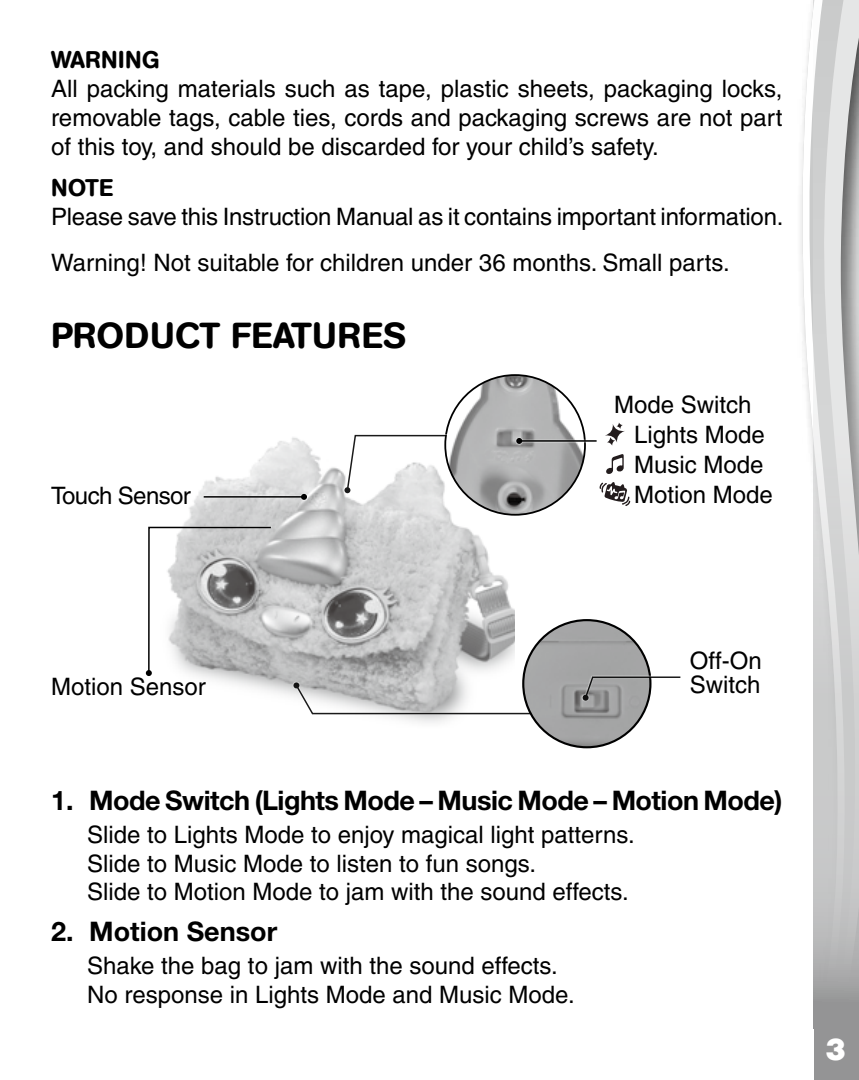
<style>
.page{position:relative;width:859px;height:1080px;background:#fff}
.page>*{position:absolute;margin:0;border:0;box-sizing:border-box;transform-origin:0 0}
.t1{font:500 36px "AG Book Rounded";letter-spacing:.02em;color:#000}
.t2{font:33px "Helvetica Black cyr Bold";color:#fff}
.t3{font:700 27px "Helvetica Neue 75";letter-spacing:-.02em;color:#000}
.t4{font:700 27px "Helvetica Neue 75";color:#000}
.t5{font:500 24px/28.8px "Helvetica";color:#000}
.t6{font:500 24px "AG Book Rounded";letter-spacing:.02em;color:#000}
.t7{font:500 24px "Helvetica";letter-spacing:-.025em;color:#000}
</style>
<div class="page">
<svg style="left:802px;top:0;width:12px;height:1029px"></svg>
<svg style="left:814px;top:0;width:45px;height:1080px;background:#c6c7c7"></svg>
<img style="left:183px;top:437px;width:331px;height:286px">
<svg style="left:146px;top:526px;width:126px;height:150px"></svg>
<svg style="left:203px;top:493px;width:105px;height:8px"></svg>
<hr style="left:204px;top:496px;width:100px;height:2px;background:#000">
<svg style="left:301px;top:494px;width:6px;height:6px"></svg>
<img style="left:445px;top:375px;width:140px;height:140px;border-radius:70px">
<svg style="left:343px;top:437px;width:105px;height:57px"></svg>
<svg style="left:344px;top:434px;width:104px;height:59px"></svg>
<svg style="left:292px;top:681px;width:222px;height:34px"></svg>
<svg style="left:293px;top:682px;width:238px;height:33px"></svg>
<img style="left:523px;top:620px;width:127px;height:127px;border-radius:64px">
<svg style="left:582px;top:676px;width:67px;height:26px"></svg>
<svg style="left:583px;top:676px;width:98px;height:25px"></svg>
<svg style="left:515px;top:437px;width:71px;height:8px"></svg>
<hr style="left:519px;top:440px;width:78px;height:2px;background:#000">
<svg style="left:516px;top:438px;width:6px;height:6px"></svg>
<svg style="left:607px;top:437px;width:8px;height:9px"></svg>
<svg style="left:605px;top:424px;width:20px;height:18px"></svg>
<svg style="left:616px;top:423px;width:7px;height:6px"></svg>
<svg style="left:606px;top:454px;width:18px;height:20px"></svg>
<svg style="left:599px;top:482px;width:31px;height:24px"></svg>
<p class="t6" style="left:51px;top:46px;width:110px">WARNING</p>
<p class="t5" style="left:51px;top:74px;width:733px;text-align:justify">All packing materials such as tape, plastic sheets, packaging locks, removable tags, cable ties, cords and packaging screws are not part of this toy, and should be discarded for your child’s safety.</p>
<p class="t6" style="left:51px;top:174px;width:64px">NOTE</p>
<p class="t5" style="left:51px;top:194px;width:734px;line-height:45.9px">Please save this Instruction Manual as it contains important information.<br>Warning! Not suitable for children under 36 months. Small parts.</p>
<h1 class="t1" style="left:51px;top:314px;width:356px">PRODUCT FEATURES</h1>
<p class="t7" style="left:51px;top:482px;width:141px">Touch Sensor</p>
<p class="t5" style="left:634px;top:389px;width:140px;line-height:30px;text-indent:-20px">Mode Switch<br>Lights Mode<br>Music Mode<br>Motion Mode</p>
<p class="t5" style="left:51px;top:672px;width:156px">Motion Sensor</p>
<p class="t5" style="left:690px;top:649px;width:74px;line-height:24px">Off-On<br>Switch</p>
<p class="t3" style="left:51px;top:783px;width:733px">1. Mode Switch (Lights Mode – Music Mode – Motion Mode)</p>
<p class="t5" style="left:87px;top:820px;width:549px">Slide to Lights Mode to enjoy magical light patterns.<br>Slide to Music Mode to listen to fun songs.<br>Slide to Motion Mode to jam with the sound effects.</p>
<p class="t4" style="left:51px;top:915px;width:228px">2. Motion Sensor</p>
<p class="t5" style="left:87px;top:952px;width:489px">Shake the bag to jam with the sound effects.<br>No response in Lights Mode and Music Mode.</p>
<h2 class="t2" style="left:825px;top:1033px;width:22px">3</h2>
</div>
